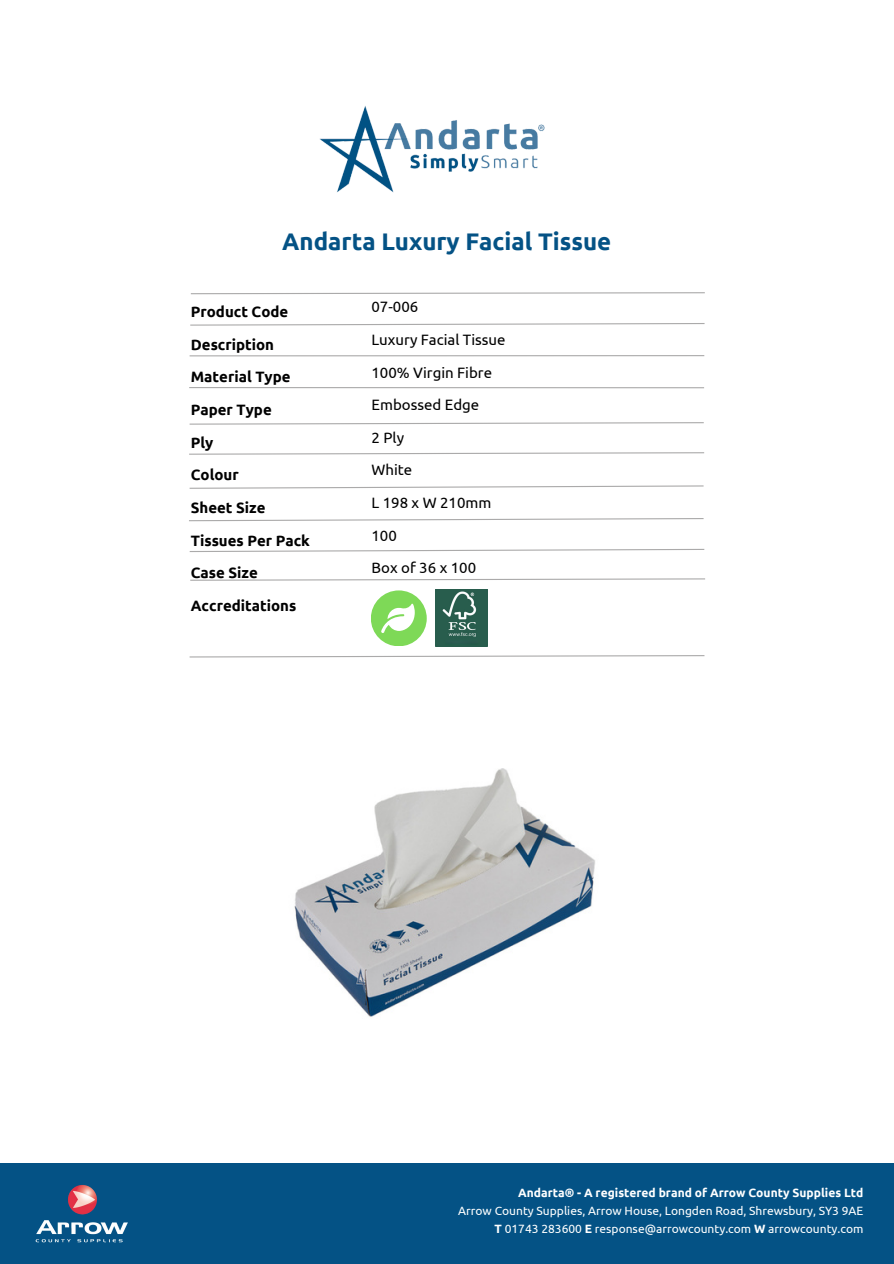
<style>
.page{position:relative;width:894px;height:1264px;background:#fff}
.page>*{position:absolute;margin:0;border:0;box-sizing:border-box;transform-origin:0 0}
.t1{font:700 24px "Ubuntu";color:#045285}
.t2{font:700 15px/32.7px "Ubuntu";color:#000}
.t3{font:15px/32.7px "Ubuntu";color:#000}
.t4{font:12px "Ubuntu";color:#fff}
.t5{font:700 12px "Ubuntu";color:#fff}
.s1{font-weight:700}
</style>
<div class="page">
<img style="left:320px;top:106px;width:225px;height:87px">
<div style="left:0;top:1163px;width:893px;height:100px;background:#045285"></div>
<img style="left:35px;top:1184px;width:93px;height:59px">
<svg style="left:189px;top:485px;width:515px;height:4px"></svg>
<svg style="left:189px;top:452px;width:516px;height:3px"></svg>
<svg style="left:189px;top:422px;width:515px;height:3px"></svg>
<hr style="left:189px;top:387px;width:515px;height:1px;background:#abaaaa">
<hr style="left:189px;top:355px;width:515px;height:1px;background:#abaaaa">
<svg style="left:190px;top:323px;width:515px;height:3px"></svg>
<svg style="left:189px;top:518px;width:515px;height:4px"></svg>
<svg style="left:190px;top:292px;width:515px;height:3px"></svg>
<svg style="left:190px;top:578px;width:515px;height:3px"></svg>
<svg style="left:189px;top:548px;width:516px;height:4px"></svg>
<svg style="left:189px;top:655px;width:516px;height:3px"></svg>
<div style="left:371px;top:590px;width:55px;height:56px;background:#7ed957;border-radius:50%"></div>
<svg style="left:381px;top:603px;width:33px;height:30px"></svg>
<img style="left:435px;top:590px;width:52px;height:56px">
<img style="left:294px;top:768px;width:301px;height:250px">
<p class="t1" style="left:282px;top:227px;width:330px">Andarta Luxury Facial Tissue</p>
<h2 class="t2" style="left:191px;top:295px;width:121px">Product Code<br>Description<br>Material Type<br>Paper Type<br>Ply<br>Colour<br>Sheet Size<br>Tissues Per Pack<br>Case Size<br>Accreditations</h2>
<h3 class="t3" style="left:371px;top:290px;width:136px">07-006<br>Luxury Facial Tissue<br>100% Virgin Fibre<br>Embossed Edge<br>2 Ply<br>White<br>L 198 x W 210mm<br>100<br>Box of 36 x 100</h3>
<p class="t5" style="left:518px;top:1185px;width:347px">Andarta® - A registered brand of Arrow County Supplies Ltd</p>
<p class="t4" style="left:458px;top:1203px;width:406px">Arrow County Supplies, Arrow House, Longden Road, Shrewsbury, SY3 9AE</p>
<p class="t4" style="left:494px;top:1221px;width:370px"><span class="s1">T</span> 01743 283600 <span class="s1">E</span> response@arrowcounty.com <span class="s1">W</span> arrowcounty.com</p>
</div>
